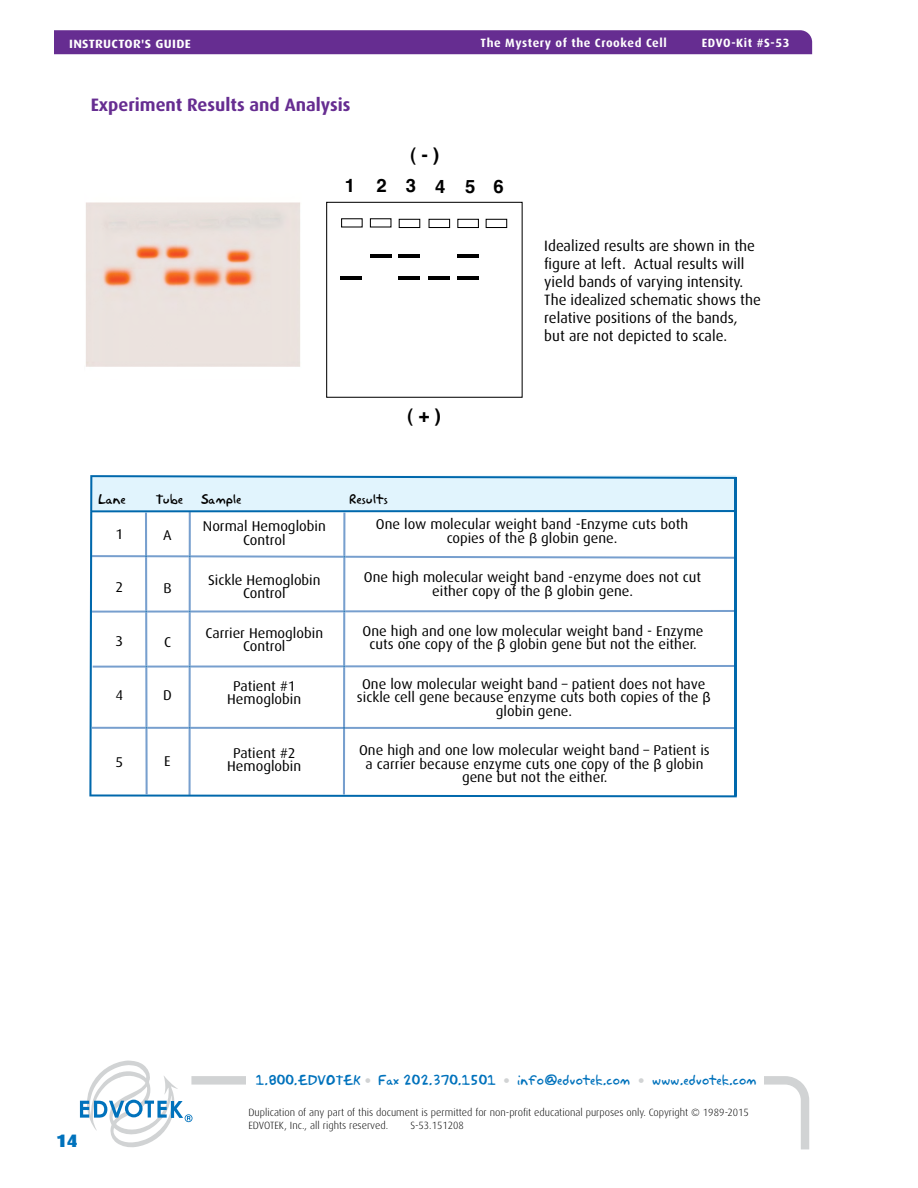
<style>
.page{position:relative;width:918px;height:1188px;background:#fff}
.page>*{position:absolute;margin:0;border:0;box-sizing:border-box;transform-origin:0 0}
.t1{font:700 18.45px "Helvetica";letter-spacing:1.03em;color:#000}
.t2{font:700 18px "Dax";color:#662d91}
.t3{font:900 18px "Dax";color:#0072bc}
.t4{font:15px/18px "Dax";color:#000}
.t5{font:14.25px/13.4px "Dax";color:#000;text-align:center}
.t6{font:12.75px "Akbar Plain";color:#0072bc}
.t7{font:12.45px "Akbar Plain";color:#000}
.t8{font:700 12px "Dax";letter-spacing:.04em;color:#fff}
.t9{font:700 12px "Dax";letter-spacing:.04em;color:#fff;scale:1.1 1}
.t10{font:300 10.5px/12.6px "Dax";color:#000}
.s1{font-family:"Myriad Pro"}
.s2{font-family:"Frutiger";font-weight:900;color:#d1d3d4}
</style>
<div class="page">
<svg style="left:89px;top:475px;width:648px;height:322px"></svg>
<hr style="left:145px;top:729px;width:3px;height:66px;background:#779fce">
<hr style="left:145px;top:668px;width:2px;height:59px;background:#779fce">
<hr style="left:145px;top:613px;width:2px;height:53px;background:#779fce">
<hr style="left:145px;top:557px;width:2px;height:54px;background:#779fce">
<hr style="left:145px;top:513px;width:2px;height:42px;background:#779fce">
<hr style="left:92px;top:611px;width:53px;height:2px;background:#779fce">
<hr style="left:147px;top:611px;width:42px;height:2px;background:#779fce">
<hr style="left:191px;top:610px;width:152px;height:3px;background:#779fce">
<hr style="left:345px;top:610px;width:390px;height:2px;background:#779fce">
<hr style="left:93px;top:666px;width:52px;height:2px;background:#779fce">
<hr style="left:147px;top:666px;width:42px;height:2px;background:#779fce">
<hr style="left:191px;top:665px;width:152px;height:3px;background:#779fce">
<hr style="left:345px;top:665px;width:391px;height:2px;background:#779fce">
<hr style="left:345px;top:727px;width:391px;height:2px;background:#779fce">
<hr style="left:191px;top:727px;width:152px;height:2px;background:#779fce">
<hr style="left:147px;top:727px;width:42px;height:2px;background:#779fce">
<hr style="left:92px;top:727px;width:53px;height:2px;background:#779fce">
<hr style="left:343px;top:729px;width:2px;height:66px;background:#779fce">
<hr style="left:343px;top:667px;width:2px;height:60px;background:#779fce">
<hr style="left:343px;top:612px;width:2px;height:53px;background:#779fce">
<hr style="left:343px;top:558px;width:2px;height:52px;background:#779fce">
<hr style="left:343px;top:513px;width:2px;height:43px;background:#779fce">
<hr style="left:189px;top:729px;width:2px;height:66px;background:#779fce">
<hr style="left:189px;top:668px;width:2px;height:59px;background:#779fce">
<hr style="left:189px;top:613px;width:2px;height:53px;background:#779fce">
<hr style="left:189px;top:557px;width:2px;height:54px;background:#779fce">
<hr style="left:189px;top:512px;width:2px;height:43px;background:#779fce">
<svg style="left:92px;top:555px;width:643px;height:4px"></svg>
<svg style="left:91px;top:475px;width:646px;height:38px;background:#c9e5f4"></svg>
<hr style="left:735px;top:477px;width:2px;height:318px;background:#0068ac">
<svg style="left:193px;top:1076px;width:616px;height:73px"></svg>
<div style="left:246px;top:1068px;width:517px;height:25px;background:#fff"></div>
<svg style="left:80px;top:1061px;width:113px;height:87px"></svg>
<div style="left:54px;top:30px;width:758px;height:24px;background:#662d91"></div>
<svg style="left:326px;top:201px;width:197px;height:197px"></svg>
<hr style="left:341px;top:276px;width:21px;height:4px;background:#000">
<hr style="left:457px;top:276px;width:21px;height:4px;background:#000">
<hr style="left:429px;top:276px;width:21px;height:4px;background:#000">
<hr style="left:399px;top:276px;width:21px;height:4px;background:#000">
<hr style="left:399px;top:254px;width:21px;height:3px;background:#000">
<hr style="left:457px;top:254px;width:21px;height:3px;background:#000">
<hr style="left:370px;top:255px;width:21px;height:3px;background:#000">
<img style="left:86px;top:202px;width:214px;height:165px">
<p class="t9" style="left:69px;top:37px;width:112px">INSTRUCTOR'S GUIDE</p>
<p class="t8" style="left:481px;top:36px;width:188px">The Mystery of the Crooked Cell</p>
<p class="t8" style="left:702px;top:36px;width:89px">EDVO-Kit #S-53</p>
<p class="t2" style="left:91px;top:95px;width:261px">Experiment Results and Analysis</p>
<p class="t1" style="left:411px;top:142px;width:30px">( - )</p>
<p class="t1" style="left:345px;top:173px;width:160px">123456</p>
<p class="t1" style="left:408px;top:403px;width:35px">( + )</p>
<p class="t4" style="left:544px;top:237px;width:218px">Idealized results are shown in the figure at left. Actual results will yield bands of varying intensity.<br>The idealized schematic shows the relative positions of the bands, but are not depicted to scale.</p>
<p class="t7" style="left:99px;top:489px;width:29px">Lane</p>
<p class="t7" style="left:156px;top:489px;width:29px">Tube</p>
<p class="t7" style="left:201px;top:489px;width:42px">Sample</p>
<p class="t7" style="left:349px;top:489px;width:40px">Results</p>
<p class="t5" style="left:116px;top:527px;width:9px">1</p>
<p class="t5" style="left:376px;top:518px;width:314px">One low molecular weight band -Enzyme cuts both copies of the <span class="s1">β</span> globin gene.</p>
<p class="t5" style="left:364px;top:571px;width:339px">One high molecular weight band -enzyme does not cut either copy of the <span class="s1">β</span> globin gene.</p>
<p class="t5" style="left:363px;top:624px;width:342px">One high and one low molecular weight band - Enzyme cuts one copy of the <span class="s1">β</span> globin gene but not the either.</p>
<p class="t5" style="left:357px;top:677px;width:355px">One low molecular weight band – patient does not have sickle cell gene because enzyme cuts both copies of the <span class="s1">β </span>globin gene.</p>
<p class="t5" style="left:359px;top:744px;width:352px">One high and one low molecular weight band – Patient is a carrier because enzyme cuts one copy of the <span class="s1">β</span> globin gene but not the either.</p>
<p class="t5" style="left:203px;top:520px;width:124px">Normal Hemoglobin<br>Control</p>
<p class="t5" style="left:208px;top:573px;width:114px">Sickle Hemoglobin<br>Control</p>
<p class="t5" style="left:205px;top:626px;width:119px">Carrier Hemoglobin<br>Control</p>
<p class="t5" style="left:227px;top:680px;width:76px">Patient #1<br>Hemoglobin</p>
<p class="t5" style="left:227px;top:746px;width:76px">Patient #2<br>Hemoglobin</p>
<p class="t5" style="left:163px;top:529px;width:10px">A</p>
<p class="t5" style="left:116px;top:581px;width:9px">2</p>
<p class="t5" style="left:163px;top:582px;width:10px">B</p>
<p class="t5" style="left:116px;top:635px;width:9px">3</p>
<p class="t5" style="left:164px;top:635px;width:8px">C</p>
<p class="t5" style="left:116px;top:688px;width:9px">4</p>
<p class="t5" style="left:163px;top:688px;width:10px">D</p>
<p class="t5" style="left:164px;top:755px;width:8px">E</p>
<p class="t5" style="left:116px;top:755px;width:9px">5</p>
<p class="t6" style="left:256px;top:1070px;width:502px">1.800.EDVOTEK <span class="s2">•</span> Fax 202.370.1501 <span class="s2">•</span> info@edvotek.com <span class="s2">•</span> www.edvotek.com</p>
<p class="t3" style="left:56px;top:1130px;width:23px">14</p>
<p class="t10" style="left:248px;top:1106px;width:502px">Duplication of any part of this document is permitted for non-profit educational purposes only. Copyright © 1989-2015<br>EDVOTEK, Inc., all rights reserved.</p>
<p class="t10" style="left:410px;top:1119px;width:55px">S-53.151208</p>
</div>
